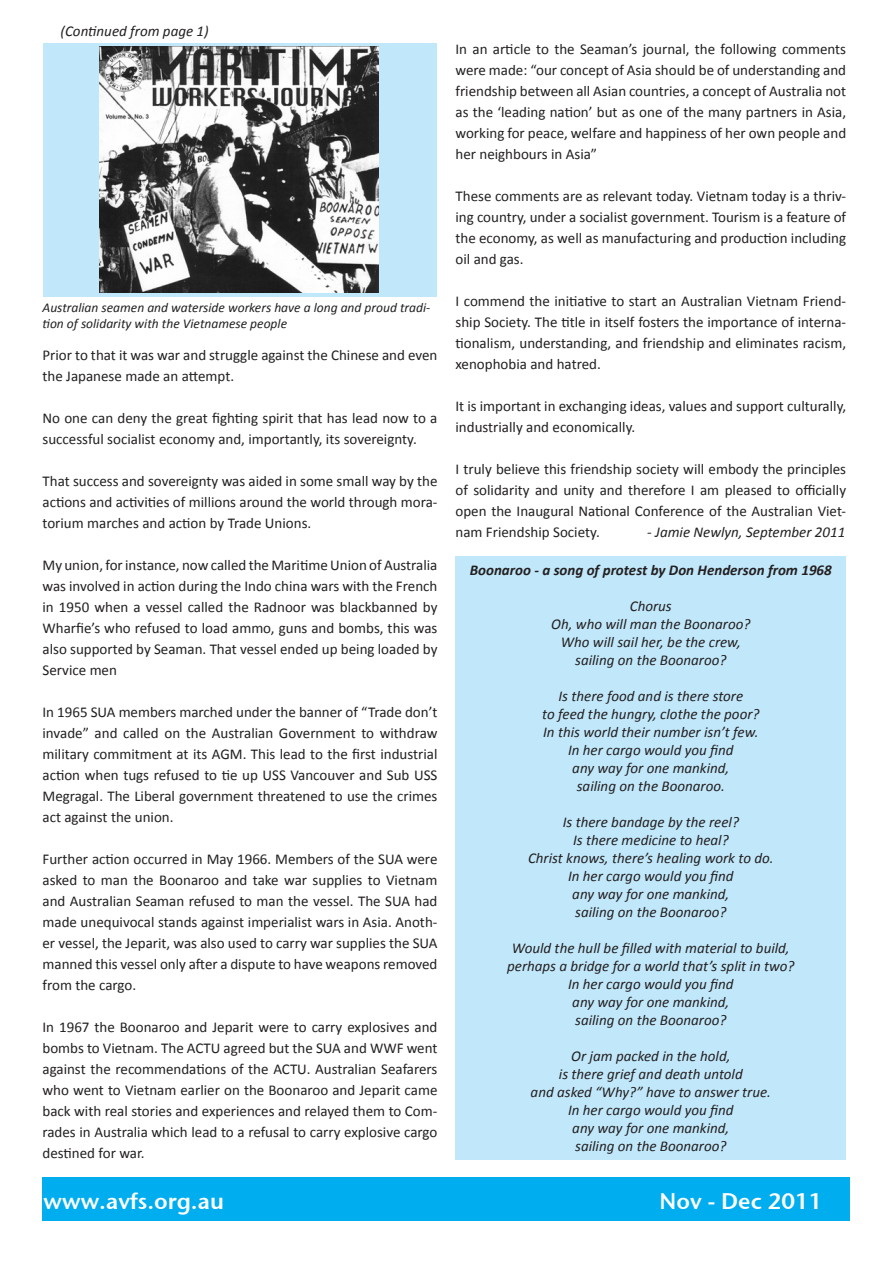
<style>
.page{position:relative;width:893px;height:1263px;background:#fff}
.page>*{position:absolute;margin:0;border:0;box-sizing:border-box;transform-origin:0 0}
.t1{font:22.5px "Stone Sans Sem ITCTT Semi";color:#fff}
.t2{font:15px/21px "Calibri";color:#231f20;text-align:justify}
.t3{font:italic 15px "Calibri";color:#231f20}
.t4{font:italic 700 15px "Calibri";color:#231f20}
.t5{font:italic 13.5px/16.2px "Calibri";color:#231f20}
</style>
<div class="page">
<div style="left:43px;top:43px;width:394px;height:254px;background:#c1e8fa"></div>
<div style="left:455px;top:556px;width:391px;height:604px;background:#c1e8fa"></div>
<div style="left:43px;top:1176px;width:807px;height:44px;background:#00aeef"></div>
<img style="left:100px;top:47px;width:278px;height:246px">
<p class="t3" style="left:61px;top:20px;width:150px">(Continued from page 1)</p>
<p class="t5" style="left:43px;top:299px;width:389px">Australian seamen and waterside workers have a long and proud tradi&shy;tion of solidarity with the Vietnamese people</p>
<p class="t2" style="left:43px;top:344px;width:396px">Prior to that it was war and struggle against the Chinese and even the Japanese made an attempt.</p>
<p class="t2" style="left:43px;top:407px;width:396px">No one can deny the great fighting spirit that has lead now to a successful socialist economy and, importantly, its sovereignty.</p>
<p class="t2" style="left:43px;top:470px;width:396px">That success and sovereignty was aided in some small way by the actions and activities of millions around the world through mora&shy;torium marches and action by Trade Unions.</p>
<p class="t2" style="left:43px;top:554px;width:396px">My union, for instance, now called the Maritime Union of Australia was involved in action during the Indo china wars with the French in 1950 when a vessel called the Radnoor was blackbanned by Wharfie’s who refused to load ammo, guns and bombs, this was also supported by Seaman. That vessel ended up being loaded by Service men</p>
<p class="t2" style="left:43px;top:701px;width:396px">In 1965 SUA members marched under the banner of “Trade don’t invade” and called on the Australian Government to withdraw military commitment at its AGM. This lead to the first industrial action when tugs refused to tie up USS Vancouver and Sub USS Megragal. The Liberal government threatened to use the crimes act against the union.</p>
<p class="t2" style="left:43px;top:848px;width:396px">Further action occurred in May 1966. Members of the SUA were asked to man the Boonaroo and take war supplies to Vietnam and Australian Seaman refused to man the vessel. The SUA had made unequivocal stands against imperialist wars in Asia. Anoth&shy;er vessel, the Jeparit, was also used to carry war supplies the SUA manned this vessel only after a dispute to have weapons removed from the cargo.</p>
<p class="t2" style="left:43px;top:1016px;width:396px">In 1967 the Boonaroo and Jeparit were to carry explosives and bombs to Vietnam. The ACTU agreed but the SUA and WWF went against the recommendations of the ACTU. Australian Seafarers who went to Vietnam earlier on the Boonaroo and Jeparit came back with real stories and experiences and relayed them to Com&shy;rades in Australia which lead to a refusal to carry explosive cargo destined for war.</p>
<p class="t2" style="left:455px;top:38px;width:392px">In an article to the Seaman’s journal, the following comments were made: “our concept of Asia should be of understanding and friendship between all Asian countries, a concept of Australia not as the ‘leading nation’ but as one of the many partners in Asia, working for peace, welfare and happiness of her own people and her neighbours in Asia”</p>
<p class="t2" style="left:455px;top:185px;width:392px">These comments are as relevant today. Vietnam today is a thriv&shy;ing country, under a socialist government. Tourism is a feature of the economy, as well as manufacturing and production including oil and gas.</p>
<p class="t2" style="left:455px;top:290px;width:392px">I commend the initiative to start an Australian Vietnam Friend&shy;ship Society. The title in itself fosters the importance of interna&shy;tionalism, understanding, and friendship and eliminates racism, xenophobia and hatred.</p>
<p class="t2" style="left:455px;top:395px;width:392px">It is important in exchanging ideas, values and support culturally, industrially and economically.</p>
<p class="t2" style="left:455px;top:458px;width:392px">I truly believe this friendship society will embody the principles of solidarity and unity and therefore I am pleased to officially open the Inaugural National Conference of the Australian Viet&shy;nam Friendship Society.</p>
<p class="t3" style="left:647px;top:522px;width:200px">- Jamie Newlyn, September 2011</p>
<p class="t4" style="left:470px;top:560px;width:363px">Boonaroo - a song of protest by Don Henderson from 1968</p>
<p class="t3" style="left:630px;top:595px;width:43px">Chorus</p>
<p class="t3" style="left:551px;top:613px;width:201px">Oh, who will man the Boonaroo?</p>
<p class="t3" style="left:561px;top:631px;width:182px">Who will sail her, be the crew,</p>
<p class="t3" style="left:575px;top:649px;width:153px">sailing on the Boonaroo?</p>
<p class="t3" style="left:558px;top:685px;width:186px">Is there food and is there store</p>
<p class="t3" style="left:542px;top:703px;width:219px">to feed the hungry, clothe the poor?</p>
<p class="t3" style="left:543px;top:721px;width:217px">In this world their number isn’t few.</p>
<p class="t3" style="left:568px;top:739px;width:167px">In her cargo would you find</p>
<p class="t3" style="left:572px;top:757px;width:159px">any way for one mankind,</p>
<p class="t3" style="left:577px;top:775px;width:150px">sailing on the Boonaroo.</p>
<p class="t3" style="left:563px;top:811px;width:178px">Is there bandage by the reel?</p>
<p class="t3" style="left:573px;top:829px;width:157px">Is there medicine to heal?</p>
<p class="t3" style="left:528px;top:847px;width:247px">Christ knows, there’s healing work to do.</p>
<p class="t3" style="left:568px;top:865px;width:167px">In her cargo would you find</p>
<p class="t3" style="left:572px;top:883px;width:159px">any way for one mankind,</p>
<p class="t3" style="left:575px;top:901px;width:153px">sailing on the Boonaroo?</p>
<p class="t3" style="left:512px;top:937px;width:279px">Would the hull be filled with material to build,</p>
<p class="t3" style="left:507px;top:955px;width:289px">perhaps a bridge for a world that’s split in two?</p>
<p class="t3" style="left:568px;top:973px;width:167px">In her cargo would you find</p>
<p class="t3" style="left:572px;top:991px;width:159px">any way for one mankind,</p>
<p class="t3" style="left:575px;top:1009px;width:153px">sailing on the Boonaroo?</p>
<p class="t3" style="left:571px;top:1045px;width:161px">Or jam packed in the hold,</p>
<p class="t3" style="left:559px;top:1063px;width:185px">is there grief and death untold</p>
<p class="t3" style="left:531px;top:1081px;width:242px">and asked “Why?” have to answer true.</p>
<p class="t3" style="left:568px;top:1099px;width:167px">In her cargo would you find</p>
<p class="t3" style="left:572px;top:1117px;width:159px">any way for one mankind,</p>
<p class="t3" style="left:575px;top:1135px;width:153px">sailing on the Boonaroo?</p>
<p class="t1" style="left:44px;top:1182px;width:182px">www.avfs.org.au</p>
<p class="t1" style="left:659px;top:1182px;width:165px">Nov - Dec 2011</p>
</div>
